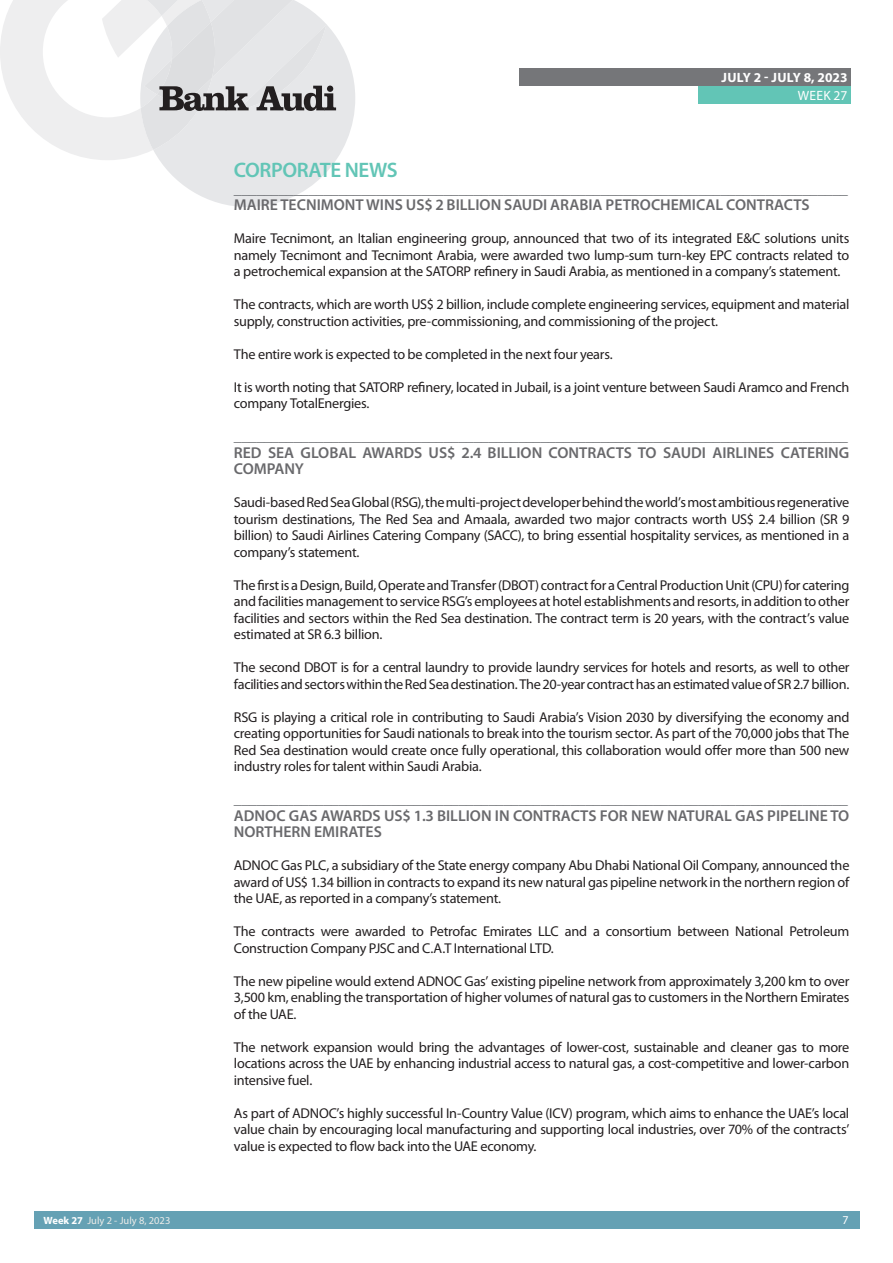
<style>
.page{position:relative;width:893px;height:1263px;background:#fff}
.page>*{position:absolute;margin:0;border:0;box-sizing:border-box;transform-origin:0 0}
.t1{font:600 21px "Myriad Pro";letter-spacing:-.02em;color:#62c5b6}
.t2{font:600 15.75px/16.5px "Myriad Pro";color:#69696c}
.t3{font:15.6px "Myriad Pro";color:#707276}
.t4{font:14.25px/16.5px "Myriad Pro";letter-spacing:-.02em;color:#231f20;text-align:justify}
.t5{font:700 13.5px "Myriad Pro";color:#fff}
.t6{font:13.5px "Myriad Pro";letter-spacing:.02em;color:#fff}
.t7{font:12px "Myriad Pro";color:#fff}
.t8{font:10.5px "Myriad Pro";color:#ecece9}
.s1{font-weight:700;color:#fff}
</style>
<div class="page">
<div style="left:34px;top:1212px;width:826px;height:17px;background:#65a1b4"></div>
<div style="left:519px;top:68px;width:331px;height:17px;background:#757679"></div>
<div style="left:698px;top:86px;width:152px;height:17px;background:#62c5b6"></div>
<svg style="left:0;top:0;width:355px;height:207px"></svg>
<p class="t8" style="left:44px;top:1214px;width:128px"><span class="s1">Week 27</span> July 2 - July 8, 2023</p>
<p class="t5" style="left:722px;top:68px;width:127px">JULY 2 - JULY 8, 2023</p>
<p class="t6" style="left:798px;top:87px;width:51px">WEEK 27</p>
<h1 class="t1" style="left:234px;top:157px;width:165px">CORPORATE NEWS</h1>
<p class="t3" style="left:234px;top:179px;width:616px">__________________________________________________________________________________</p>
<p class="t2" style="left:234px;top:196px;width:577px">MAIRE TECNIMONT WINS US$ 2 BILLION SAUDI ARABIA PETROCHEMICAL CONTRACTS</p>
<p class="t4" style="left:234px;top:230px;width:617px">Maire Tecnimont, an Italian engineering group, announced that two of its integrated E&amp;C solutions units namely Tecnimont and Tecnimont Arabia, were awarded two lump-sum turn-key EPC contracts related to a petrochemical expansion at the SATORP refinery in Saudi Arabia, as mentioned in a company’s statement.</p>
<p class="t4" style="left:234px;top:296px;width:617px">The contracts, which are worth US$ 2 billion, include complete engineering services, equipment and material supply, construction activities, pre-commissioning, and commissioning of the project.</p>
<p class="t4" style="left:234px;top:346px;width:380px">The entire work is expected to be completed in the next four years.</p>
<p class="t4" style="left:234px;top:379px;width:617px">It is worth noting that SATORP refinery, located in Jubail, is a joint venture between Saudi Aramco and French company TotalEnergies.</p>
<p class="t3" style="left:234px;top:426px;width:616px">__________________________________________________________________________________</p>
<p class="t2" style="left:234px;top:444px;width:617px">RED SEA GLOBAL AWARDS US$ 2.4 BILLION CONTRACTS TO SAUDI AIRLINES CATERING<br>COMPANY</p>
<p class="t4" style="left:234px;top:494px;width:617px">Saudi-based Red Sea Global (RSG), the multi-project developer behind the world’s most ambitious regenerative tourism destinations, The Red Sea and Amaala, awarded two major contracts worth US$ 2.4 billion (SR 9 billion) to Saudi Airlines Catering Company (SACC), to bring essential hospitality services, as mentioned in a company’s statement.</p>
<p class="t4" style="left:234px;top:577px;width:617px">The first is a Design, Build, Operate and Transfer (DBOT) contract for a Central Production Unit (CPU) for catering and facilities management to service RSG’s employees at hotel establishments and resorts, in addition to other facilities and sectors within the Red Sea destination. The contract term is 20 years, with the contract’s value estimated at SR 6.3 billion.</p>
<p class="t4" style="left:234px;top:659px;width:617px">The second DBOT is for a central laundry to provide laundry services for hotels and resorts, as well to other facilities and sectors within the Red Sea destination. The 20-year contract has an estimated value of SR 2.7 billion.</p>
<p class="t4" style="left:234px;top:709px;width:617px">RSG is playing a critical role in contributing to Saudi Arabia’s Vision 2030 by diversifying the economy and creating opportunities for Saudi nationals to break into the tourism sector. As part of the 70,000 jobs that The Red Sea destination would create once fully operational, this collaboration would offer more than 500 new industry roles for talent within Saudi Arabia.</p>
<p class="t3" style="left:234px;top:789px;width:616px">__________________________________________________________________________________</p>
<p class="t2" style="left:234px;top:807px;width:617px">ADNOC GAS AWARDS US$ 1.3 BILLION IN CONTRACTS FOR NEW NATURAL GAS PIPELINE TO<br>NORTHERN EMIRATES</p>
<p class="t4" style="left:234px;top:857px;width:617px">ADNOC Gas PLC, a subsidiary of the State energy company Abu Dhabi National Oil Company, announced the award of US$ 1.34 billion in contracts to expand its new natural gas pipeline network in the northern region of the UAE, as reported in a company’s statement.</p>
<p class="t4" style="left:234px;top:923px;width:617px">The contracts were awarded to Petrofac Emirates LLC and a consortium between National Petroleum<br>Construction Company PJSC and C.A.T International LTD.</p>
<p class="t4" style="left:234px;top:973px;width:617px">The new pipeline would extend ADNOC Gas’ existing pipeline network from approximately 3,200 km to over 3,500 km, enabling the transportation of higher volumes of natural gas to customers in the Northern Emirates of the UAE.</p>
<p class="t4" style="left:234px;top:1039px;width:617px">The network expansion would bring the advantages of lower-cost, sustainable and cleaner gas to more locations across the UAE by enhancing industrial access to natural gas, a cost-competitive and lower-carbon intensive fuel.</p>
<p class="t4" style="left:234px;top:1105px;width:617px">As part of ADNOC’s highly successful In-Country Value (ICV) program, which aims to enhance the UAE’s local value chain by encouraging local manufacturing and supporting local industries, over 70% of the contracts’ value is expected to flow back into the UAE economy.</p>
<p class="t7" style="left:843px;top:1213px;width:8px">7</p>
</div>
